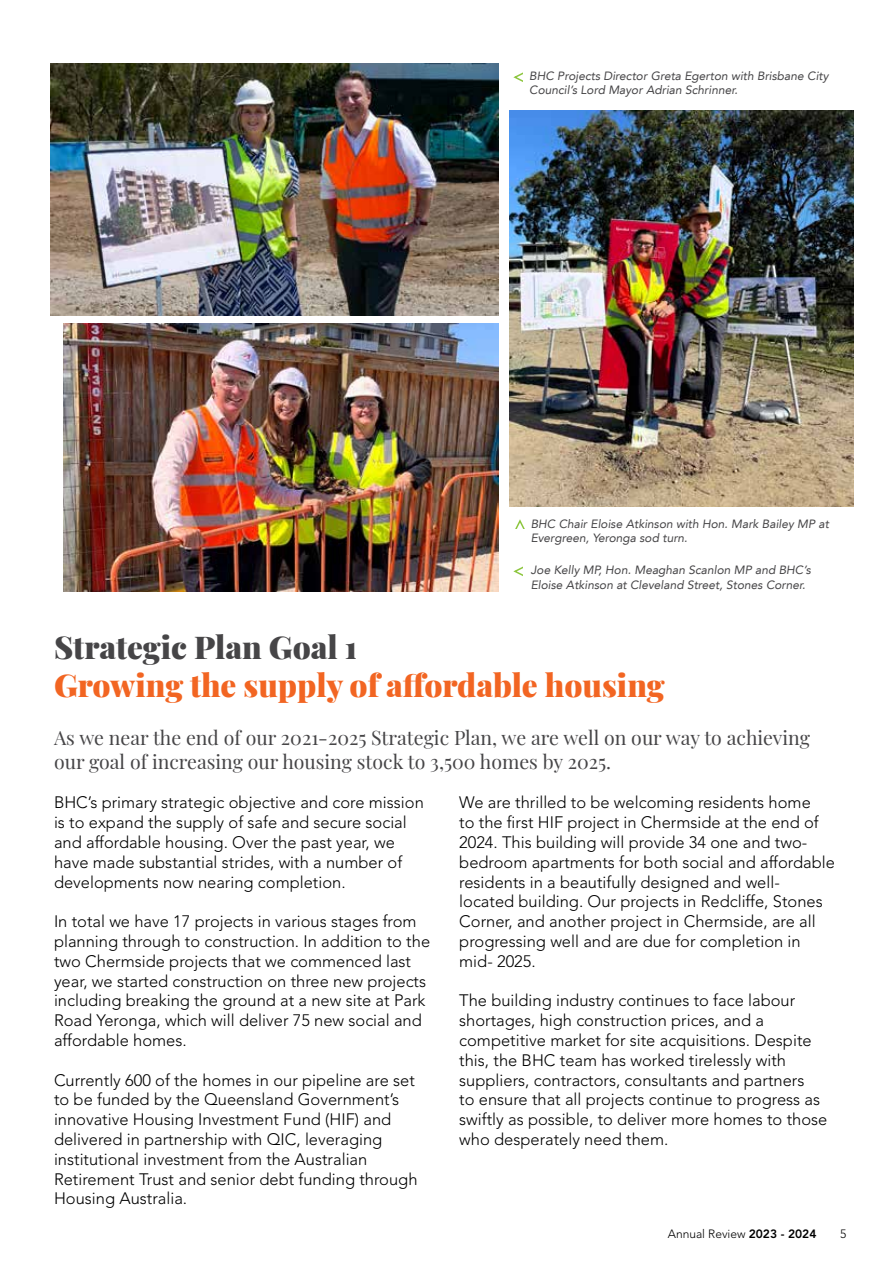
<style>
.page{position:relative;width:893px;height:1263px;background:#fff}
.page>*{position:absolute;margin:0;border:0;box-sizing:border-box;transform-origin:0 0}
.t1{font:900 31.5px "Playfair Display";color:#f26522}
.t2{font:900 31.5px "Playfair Display";color:#464547}
.t3{font:19.5px/23.4px "Playfair Display";color:#464547}
.t4{font:300 16.5px/19.8px "Avenir LT Pro";color:#000}
.t5{font:italic 12px/14.4px "Avenir LT";color:#464547}
.t6{font:300 12px "Avenir LT Pro";color:#000}
.s1{font-weight:800}
</style>
<div class="page">
<img style="left:510px;top:111px;width:343px;height:395px">
<img style="left:64px;top:323px;width:435px;height:268px">
<img style="left:51px;top:64px;width:448px;height:252px">
<svg style="left:515px;top:519px;width:10px;height:10px"></svg>
<svg style="left:513px;top:566px;width:10px;height:10px"></svg>
<svg style="left:513px;top:72px;width:10px;height:10px"></svg>
<p class="t5" style="left:529px;top:69px;width:301px">BHC Projects Director Greta Egerton with Brisbane City<br>Council’s Lord Mayor Adrian Schrinner.</p>
<p class="t5" style="left:531px;top:517px;width:300px">BHC Chair Eloise Atkinson with Hon. Mark Bailey MP at<br>Evergreen, Yeronga sod turn.</p>
<p class="t5" style="left:531px;top:563px;width:282px">Joe Kelly MP, Hon. Meaghan Scanlon MP and BHC’s<br>Eloise Atkinson at Cleveland Street, Stones Corner.</p>
<h1 class="t2" style="left:54px;top:623px;width:305px">Strategic Plan Goal 1</h1>
<h1 class="t1" style="left:54px;top:660px;width:612px">Growing the supply of affordable housing</h1>
<p class="t3" style="left:54px;top:725px;width:757px">As we near the end of our 2021-2025 Strategic Plan, we are well on our way to achieving our goal of increasing our housing stock to 3,500 homes by 2025.</p>
<p class="t4" style="left:54px;top:793px;width:371px">BHC’s primary strategic objective and core mission is to expand the supply of safe and secure social and affordable housing. Over the past year, we have made substantial strides, with a number of developments now nearing completion.</p>
<p class="t4" style="left:54px;top:911px;width:378px">In total we have 17 projects in various stages from planning through to construction. In addition to the two Chermside projects that we commenced last year, we started construction on three new projects including breaking the ground at a new site at Park Road Yeronga, which will deliver 75 new social and affordable homes.</p>
<p class="t4" style="left:54px;top:1070px;width:365px">Currently 600 of the homes in our pipeline are set to be funded by the Queensland Government’s innovative Housing Investment Fund (HIF) and delivered in partnership with QIC, leveraging institutional investment from the Australian Retirement Trust and senior debt funding through Housing Australia.</p>
<p class="t4" style="left:459px;top:793px;width:377px">We are thrilled to be welcoming residents home<br>to the first HIF project in Chermside at the end of 2024. This building will provide 34 one and two&shy;bedroom apartments for both social and affordable residents in a beautifully designed and well&shy;located building. Our projects in Redcliffe, Stones Corner, and another project in Chermside, are all progressing well and are due for completion in mid- 2025.</p>
<p class="t4" style="left:459px;top:991px;width:370px">The building industry continues to face labour shortages, high construction prices, and a competitive market for site acquisitions. Despite this, the BHC team has worked tirelessly with suppliers, contractors, consultants and partners<br>to ensure that all projects continue to progress as swiftly as possible, to deliver more homes to those who desperately need them.</p>
<p class="t6" style="left:668px;top:1226px;width:150px">Annual Review <span class="s1">2023 - 2024</span></p>
<p class="t6" style="left:840px;top:1226px;width:8px">5</p>
</div>
